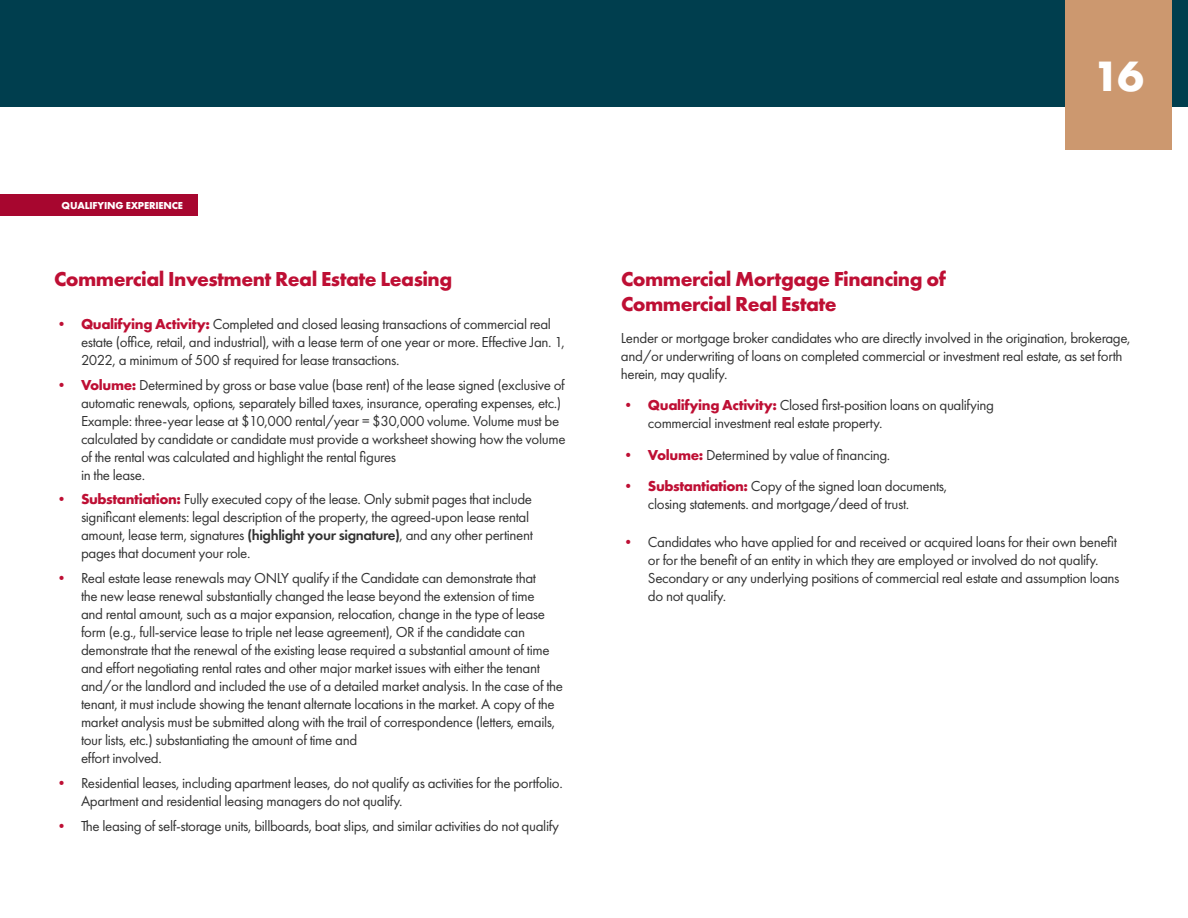
<style>
.page{position:relative;width:1188px;height:918px;background:#fff}
.page>*{position:absolute;margin:0;border:0;box-sizing:border-box;transform-origin:0 0}
.t1{font:700 39px "Futura";color:#fff}
.t2{font:700 21px/25.2px "Futura PT";letter-spacing:-.025em;color:#be0f34}
.t3{font:15px/18px "Futura PT";letter-spacing:-.025em;color:#333}
.t4{font:700 10.5px "Futura PT";letter-spacing:-.015em;color:#fff}
.s1{font-family:"Futura PT Cond";color:#be0f34}
.s2{font-weight:700;color:#be0f34}
.s3{font-weight:600}
</style>
<div class="page">
<div style="left:0;top:0;width:1188px;height:107px;background:#003e4e"></div>
<div style="left:1065px;top:0;width:107px;height:150px;background:#cc986f"></div>
<div style="left:0;top:194px;width:198px;height:22px;background:#a7062f"></div>
<p class="t4" style="left:62px;top:199px;width:123px">QUALIFYING EXPERIENCE</p>
<h2 class="t2" style="left:54px;top:266px;width:400px">Commercial Investment Real Estate Leasing</h2>
<p class="t3" style="left:81px;top:315px;width:485px;text-indent:-27px"><span class="s1">•</span> <span class="s2">Qualifying Activity:</span> Completed and closed leasing transactions of commercial real estate (office, retail, and industrial), with a lease term of one year or more. Effective Jan. 1,<br>2022, a minimum of 500 sf required for lease transactions.</p>
<p class="t3" style="left:81px;top:375px;width:486px;text-indent:-27px"><span class="s1">•</span> <span class="s2">Volume:</span> Determined by gross or base value (base rent) of the lease signed (exclusive of automatic renewals, options, separately billed taxes, insurance, operating expenses, etc.)<br>Example: three-year lease at $10,000 rental/year = $30,000 volume. Volume must be calculated by candidate or candidate must provide a worksheet showing how the volume of the rental was calculated and highlight the rental figures<br>in the lease.</p>
<p class="t3" style="left:81px;top:490px;width:453px;text-indent:-27px"><span class="s1">•</span> <span class="s2">Substantiation:</span> Fully executed copy of the lease. Only submit pages that include significant elements: legal description of the property, the agreed-upon lease rental amount, lease term, signatures <span class="s3">(highlight your signature)</span>, and any other pertinent pages that document your role.</p>
<p class="t3" style="left:81px;top:569px;width:483px;text-indent:-27px"><span class="s1">•</span> Real estate lease renewals may ONLY qualify if the Candidate can demonstrate that<br>the new lease renewal substantially changed the lease beyond the extension of time<br>and rental amount, such as a major expansion, relocation, change in the type of lease form (e.g., full-service lease to triple net lease agreement), OR if the candidate can demonstrate that the renewal of the existing lease required a substantial amount of time and effort negotiating rental rates and other major market issues with either the tenant and/or the landlord and included the use of a detailed market analysis. In the case of the tenant, it must include showing the tenant alternate locations in the market. A copy of the market analysis must be submitted along with the trail of correspondence (letters, emails, tour lists, etc.) substantiating the amount of time and<br>effort involved.</p>
<p class="t3" style="left:81px;top:774px;width:483px;text-indent:-27px"><span class="s1">•</span> Residential leases, including apartment leases, do not qualify as activities for the portfolio.<br>Apartment and residential leasing managers do not qualify.</p>
<p class="t3" style="left:54px;top:816px;width:507px"><span class="s1">•</span> The leasing of self-storage units, billboards, boat slips, and similar activities do not qualify</p>
<h1 class="t1" style="left:1093px;top:48px;width:52px">16</h1>
<h2 class="t2" style="left:621px;top:266px;width:326px">Commercial Mortgage Financing of<br>Commercial Real Estate</h2>
<p class="t3" style="left:621px;top:329px;width:511px">Lender or mortgage broker candidates who are directly involved in the origination, brokerage, and/or underwriting of loans on completed commercial or investment real estate, as set forth herein, may qualify.</p>
<p class="t3" style="left:648px;top:396px;width:348px;text-indent:-27px"><span class="s1">•</span> <span class="s2">Qualifying Activity:</span> Closed first-position loans on qualifying commercial investment real estate property.</p>
<p class="t3" style="left:621px;top:446px;width:271px"><span class="s1">•</span> <span class="s2">Volume:</span> Determined by value of financing.</p>
<p class="t3" style="left:648px;top:477px;width:301px;text-indent:-27px"><span class="s1">•</span> <span class="s2">Substantiation:</span> Copy of the signed loan documents, closing statements. and mortgage/deed of trust.</p>
<p class="t3" style="left:648px;top:533px;width:473px;text-indent:-27px"><span class="s1">•</span> Candidates who have applied for and received or acquired loans for their own benefit or for the benefit of an entity in which they are employed or involved do not qualify.<br>Secondary or any underlying positions of commercial real estate and assumption loans do not qualify.</p>
</div>
